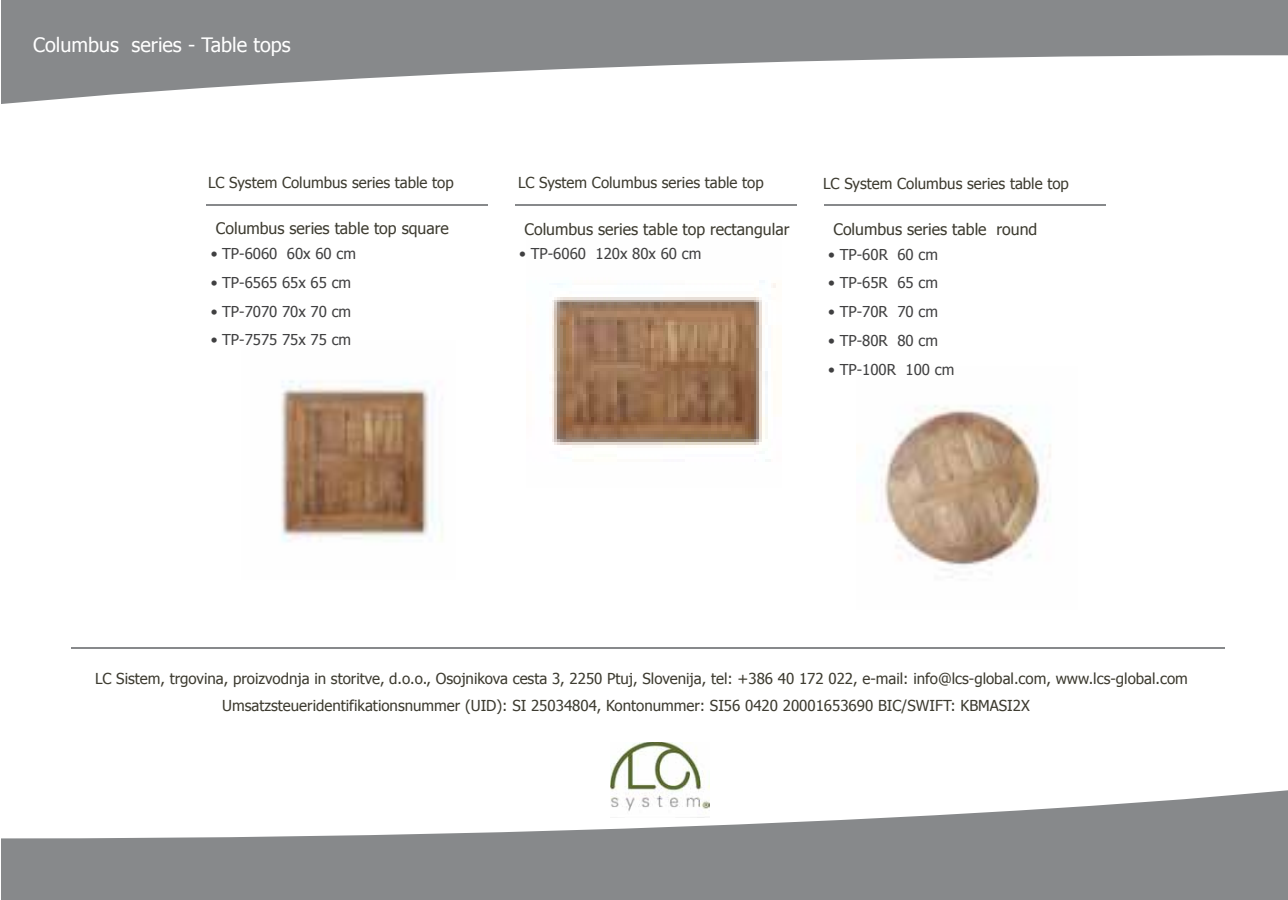
<style>
.page{position:relative;width:1288px;height:900px;background:#fff}
.page>*{position:absolute;margin:0;border:0;box-sizing:border-box;transform-origin:0 0}
.t1{font:19.88px "Tahoma";color:#fff}
.t2{font:15.88px "Tahoma";color:#3d3b30}
.t3{font:15.12px/27.5px "Tahoma";color:#3d3b30}
.t4{font:15px "Tahoma";color:#404041}
</style>
<div class="page">
<img style="left:862px;top:405px;width:189px;height:165px">
<img style="left:552px;top:280px;width:224px;height:168px">
<img style="left:281px;top:380px;width:162px;height:162px">
<img style="left:611px;top:742px;width:98px;height:45px">
<svg style="left:1px;top:0;width:1287px;height:104px;fill:#87898b"></svg>
<div style="left:34px;top:37px;width:256px;height:19px;background:#87898b"></div>
<svg style="left:1px;top:787px;width:1287px;height:113px;fill:#87898b"></svg>
<hr style="left:206px;top:204px;width:282px;height:1px;background:#87898b">
<hr style="left:515px;top:204px;width:281px;height:2px;background:#87898b">
<hr style="left:823px;top:205px;width:282px;height:1px;background:#87898b">
<hr style="left:72px;top:647px;width:1152px;height:1px;background:#87898b">
<h1 class="t1" style="left:33px;top:31px;width:259px">Columbus series - Table tops</h1>
<p class="t3" style="left:208px;top:168px;width:247px">LC System Columbus series table top</p>
<p class="t2" style="left:216px;top:218px;width:234px">Columbus series table top square</p>
<p class="t4" style="left:211px;top:244px;width:147px">• TP-6060 60x 60 cm</p>
<p class="t4" style="left:211px;top:272px;width:142px">• TP-6565 65x 65 cm</p>
<p class="t4" style="left:211px;top:301px;width:142px">• TP-7070 70x 70 cm</p>
<p class="t4" style="left:211px;top:330px;width:142px">• TP-7575 75x 75 cm</p>
<p class="t3" style="left:518px;top:168px;width:247px">LC System Columbus series table top</p>
<p class="t2" style="left:524px;top:218px;width:266px">Columbus series table top rectangular</p>
<p class="t4" style="left:519px;top:244px;width:183px">• TP-6060 120x 80x 60 cm</p>
<p class="t3" style="left:823px;top:169px;width:247px">LC System Columbus series table top</p>
<p class="t2" style="left:833px;top:219px;width:205px">Columbus series table round</p>
<p class="t4" style="left:828px;top:244px;width:111px">• TP-60R 60 cm</p>
<p class="t4" style="left:828px;top:273px;width:111px">• TP-65R 65 cm</p>
<p class="t4" style="left:828px;top:302px;width:111px">• TP-70R 70 cm</p>
<p class="t4" style="left:828px;top:330px;width:111px">• TP-80R 80 cm</p>
<p class="t4" style="left:828px;top:359px;width:128px">• TP-100R 100 cm</p>
<p class="t3" style="left:222px;top:664px;width:967px;text-indent:-127px">LC Sistem, trgovina, proizvodnja in storitve, d.o.o., Osojnikova cesta 3, 2250 Ptuj, Slovenija, tel: +386 40 172 022, e-mail: info@lcs-global.com, www.lcs-global.com<br>Umsatzsteueridentifikationsnummer (UID): SI 25034804, Kontonummer: SI56 0420 20001653690 BIC/SWIFT: KBMASI2X</p>
</div>
